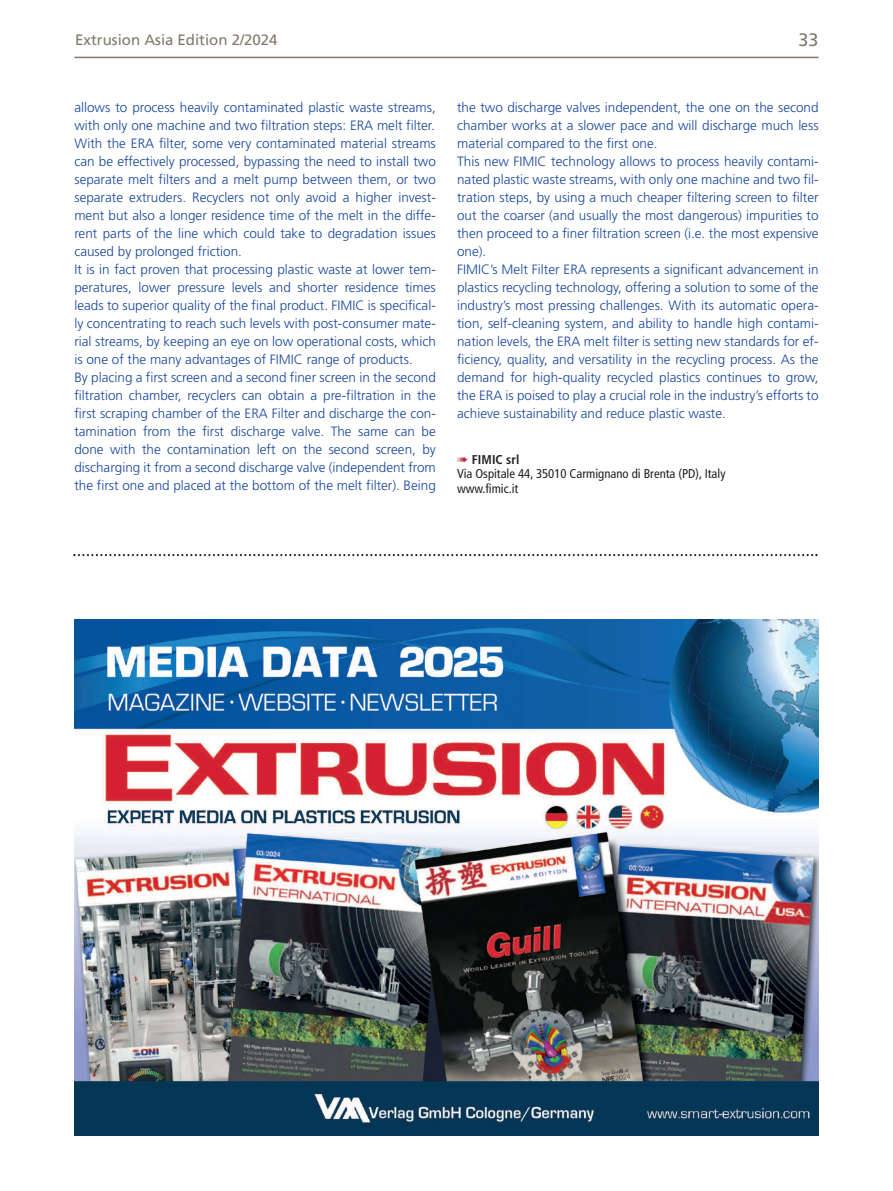
<style>
.page{position:relative;width:893px;height:1191px;background:#fff}
.page>*{position:absolute;margin:0;border:0;box-sizing:border-box;transform-origin:0 0}
.t1{font:18px "Frutiger";color:#817a6b}
.t2{font:15px "Frutiger";color:#817a6b}
.t3{font:300 13.5px/18px "Frutiger";color:#18469d}
.t4{font:condensed 12.75px/14.2px "Frutiger";color:#231f20}
.s1{font-family:"Arial Unicode MS";font-stretch:normal;color:#b72837}
.s2{font-weight:700}
</style>
<div class="page">
<hr style="left:74px;top:57px;width:745px;height:1px;background:#817a6b">
<svg style="left:73px;top:554px;width:745px;height:2px"></svg>
<img style="left:74px;top:620px;width:745px;height:515px">
<p class="t2" style="left:75px;top:34px;width:204px">Extrusion Asia Edition 2/2024</p>
<h1 class="t1" style="left:799px;top:33px;width:21px">33</h1>
<p class="t3" style="left:74px;top:99px;width:363px">allows to process heavily contaminated plastic waste streams, with only one machine and two filtration steps: ERA melt filter.<br>With the ERA filter, some very contaminated material streams can be effectively processed, bypassing the need to install two separate melt filters and a melt pump between them, or two separate extruders. Recyclers not only avoid a higher invest&shy;ment but also a longer residence time of the melt in the diffe&shy;rent parts of the line which could take to degradation issues caused by prolonged friction.<br>It is in fact proven that processing plastic waste at lower tem&shy;peratures, lower pressure levels and shorter residence times leads to superior quality of the final product. FIMIC is specifical&shy;ly concentrating to reach such levels with post-consumer mate&shy;rial streams, by keeping an eye on low operational costs, which is one of the many advantages of FIMIC range of products.<br>By placing a first screen and a second finer screen in the second filtration chamber, recyclers can obtain a pre-filtration in the first scraping chamber of the ERA Filter and discharge the con&shy;tamination from the first discharge valve. The same can be done with the contamination left on the second screen, by discharging it from a second discharge valve (independent from the first one and placed at the bottom of the melt filter). Being</p>
<p class="t3" style="left:457px;top:99px;width:363px">the two discharge valves independent, the one on the second chamber works at a slower pace and will discharge much less material compared to the first one.<br>This new FIMIC technology allows to process heavily contami&shy;nated plastic waste streams, with only one machine and two fil&shy;tration steps, by using a much cheaper filtering screen to filter out the coarser (and usually the most dangerous) impurities to then proceed to a finer filtration screen (i.e. the most expensive one).<br>FIMIC’s Melt Filter ERA represents a significant advancement in plastics recycling technology, offering a solution to some of the industry’s most pressing challenges. With its automatic opera&shy;tion, self-cleaning system, and ability to handle high contami&shy;nation levels, the ERA melt filter is setting new standards for ef&shy;ficiency, quality, and versatility in the recycling process. As the demand for high-quality recycled plastics continues to grow, the ERA is poised to play a crucial role in the industry’s efforts to achieve sustainability and reduce plastic waste.</p>
<p class="t4" style="left:457px;top:453px;width:270px"><span class="s1">➠</span> <span class="s2">FIMIC srl<br></span>Via Ospitale 44, 35010 Carmignano di Brenta (PD), Italy www.fimic.it</p>
</div>
